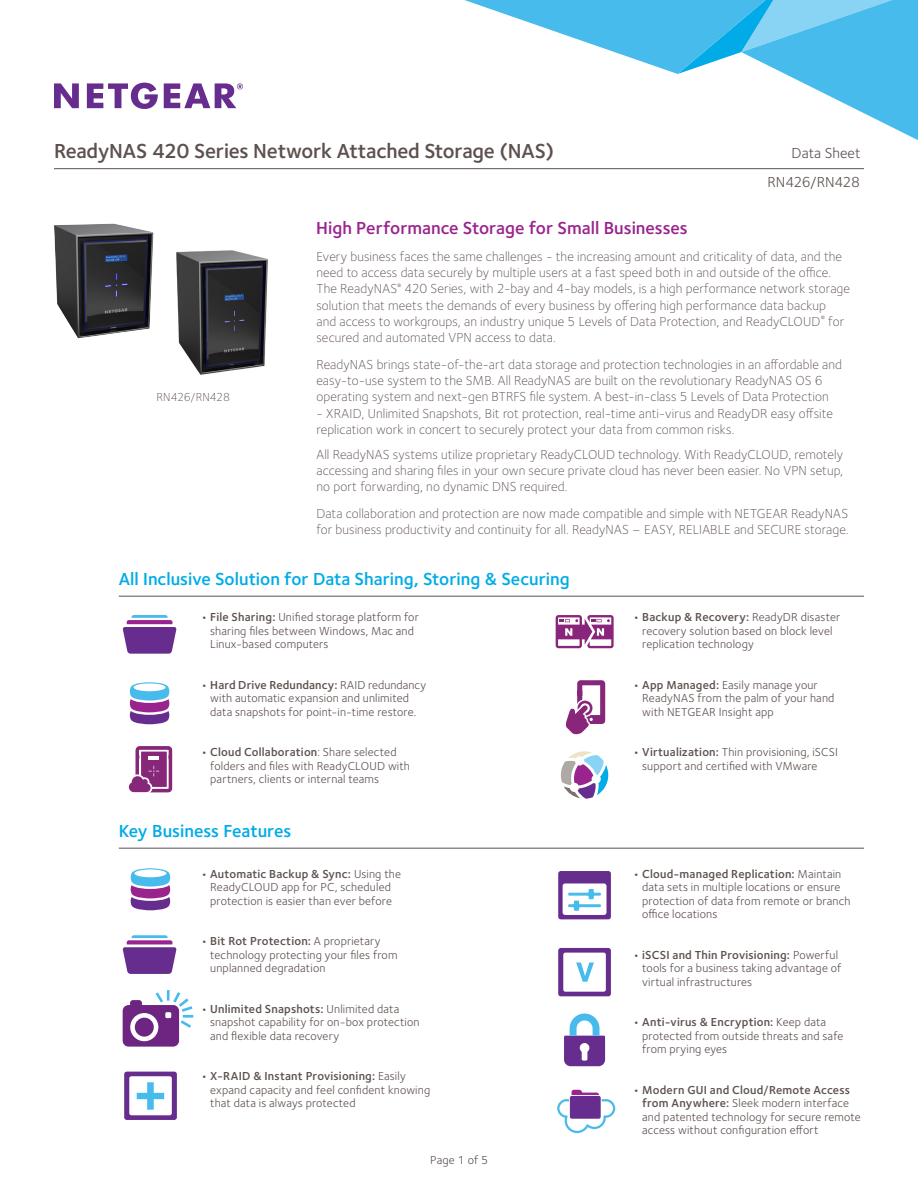
<style>
.page{position:relative;width:918px;height:1188px;background:#fff}
.page>*{position:absolute;margin:0;border:0;box-sizing:border-box;transform-origin:0 0}
.t1{font:600 21px "Foundry Sterling";letter-spacing:-.015em;color:#5d514e}
.Sub_Heads_-_FoundryS{font:600 18px "Foundry Sterling";color:#00abe7}
.Body_Copy_-_FoundryS{font:600 18px "Foundry Sterling";color:#99248e}
.t2{font:15px/30px "Foundry Sterling";letter-spacing:-.005em;color:#5d514e;text-align:right}
.Body_Copy_-_FoundryS-2{font:300 13.5px/16.2px "Foundry Sterling";letter-spacing:.005em;color:#5d514e}
.t3{font:12px/13.5px "Foundry Sterling";letter-spacing:.015em;color:#5d514e}
.Body_Copy_-_FoundryS-3{font:300 12px "Foundry Sterling";letter-spacing:-.01em;color:#5d514e}
.s1{font-weight:600}
</style>
<div class="page">
<svg style="left:464px;top:0;width:454px;height:140px"></svg>
<svg style="left:164px;top:83px;width:79px;height:25px"></svg>
<svg style="left:54px;top:83px;width:25px;height:25px"></svg>
<svg style="left:87px;top:83px;width:71px;height:26px"></svg>
<hr style="left:54px;top:168px;width:810px;height:1px;background:#5d514e">
<hr style="left:119px;top:848px;width:745px;height:1px;background:#5d514e">
<hr style="left:119px;top:596px;width:745px;height:1px;background:#5d514e">
<svg style="left:124px;top:1072px;width:53px;height:48px"></svg>
<svg style="left:561px;top:751px;width:47px;height:48px"></svg>
<svg style="left:130px;top:682px;width:39px;height:42px"></svg>
<svg style="left:131px;top:868px;width:39px;height:42px"></svg>
<svg style="left:564px;top:1014px;width:41px;height:52px"></svg>
<svg style="left:123px;top:615px;width:53px;height:39px"></svg>
<svg style="left:123px;top:935px;width:53px;height:39px"></svg>
<svg style="left:558px;top:948px;width:53px;height:48px"></svg>
<svg style="left:556px;top:615px;width:58px;height:33px"></svg>
<div style="left:123px;top:1005px;width:56px;height:42px;background:#6e2581;border-radius:6px"></div>
<div style="left:130px;top:1013px;width:28px;height:28px;background:#fff;border-radius:50%"></div>
<div style="left:135px;top:1018px;width:19px;height:19px;background:#6e2581;border-radius:50%"></div>
<div style="left:130px;top:1000px;width:12px;height:12px;background:#6e2581;border-radius:3px"></div>
<svg style="left:153px;top:990px;width:41px;height:40px"></svg>
<svg style="left:557px;top:1090px;width:58px;height:43px"></svg>
<svg style="left:558px;top:871px;width:53px;height:48px"></svg>
<svg style="left:128px;top:746px;width:44px;height:47px"></svg>
<svg style="left:565px;top:680px;width:40px;height:55px"></svg>
<img style="left:54px;top:223px;width:100px;height:116px">
<img style="left:176px;top:250px;width:92px;height:125px">
<h1 class="t1" style="left:54px;top:138px;width:502px">ReadyNAS 420 Series Network Attached Storage (NAS)</h1>
<p class="t2" style="left:768px;top:138px;width:95px">Data Sheet<br>RN426/RN428</p>
<p class="Body_Copy_-_FoundryS-3" style="left:157px;top:390px;width:75px">RN426/RN428</p>
<p class="Body_Copy_-_FoundryS" style="left:316px;top:217px;width:373px">High Performance Storage for Small Businesses</p>
<p class="Body_Copy_-_FoundryS-2" style="left:316px;top:248px;width:535px">Every business faces the same challenges - the increasing amount and criticality of data, and the need to access data securely by multiple users at a fast speed both in and outside of the office.<br>The ReadyNAS<sup>®</sup> 420 Series, with 2-bay and 4-bay models, is a high performance network storage solution that meets the demands of every business by offering high performance data backup<br>and access to workgroups, an industry unique 5 Levels of Data Protection, and ReadyCLOUD<sup>®</sup> for secured and automated VPN access to data.</p>
<p class="Body_Copy_-_FoundryS-2" style="left:316px;top:356px;width:527px">ReadyNAS brings state-of-the-art data storage and protection technologies in an affordable and easy-to-use system to the SMB. All ReadyNAS are built on the revolutionary ReadyNAS OS 6 operating system and next-gen BTRFS file system. A best-in-class 5 Levels of Data Protection</p>
<p class="Body_Copy_-_FoundryS-2" style="left:316px;top:405px;width:518px">- XRAID, Unlimited Snapshots, Bit rot protection, real-time anti-virus and ReadyDR easy offsite replication work in concert to securely protect your data from common risks.</p>
<p class="Body_Copy_-_FoundryS-2" style="left:316px;top:446px;width:528px;text-align:justify">All ReadyNAS systems utilize proprietary ReadyCLOUD technology. With ReadyCLOUD, remotely accessing and sharing files in your own secure private cloud has never been easier. No VPN setup, no port forwarding, no dynamic DNS required.</p>
<p class="Body_Copy_-_FoundryS-2" style="left:316px;top:505px;width:534px">Data collaboration and protection are now made compatible and simple with NETGEAR ReadyNAS for business productivity and continuity for all. ReadyNAS – EASY, RELIABLE and SECURE storage.</p>
<p class="Sub_Heads_-_FoundryS" style="left:119px;top:568px;width:452px">All Inclusive Solution for Data Sharing, Storing &amp; Securing</p>
<p class="t3" style="left:210px;top:610px;width:210px;text-indent:-9px"><span class="s1">• File Sharing:</span> Unified storage platform for sharing files between Windows, Mac and<br>Linux-based computers</p>
<p class="t3" style="left:210px;top:678px;width:217px;text-indent:-9px"><span class="s1">• Hard Drive Redundancy:</span> RAID redundancy with automatic expansion and unlimited data snapshots for point-in-time restore.</p>
<p class="t3" style="left:210px;top:745px;width:201px;text-indent:-9px"><span class="s1">• Cloud Collaboration</span>: Share selected folders and files with ReadyCLOUD with partners, clients or internal teams</p>
<p class="Sub_Heads_-_FoundryS" style="left:119px;top:820px;width:174px">Key Business Features</p>
<p class="t3" style="left:202px;top:867px;width:201px;text-align:center"><span class="s1">• Automatic Backup &amp; Sync:</span> Using the<br>ReadyCLOUD app for PC, scheduled protection is easier than ever before</p>
<p class="t3" style="left:210px;top:934px;width:189px;text-indent:-9px"><span class="s1">• Bit Rot Protection:</span> A proprietary technology protecting your files from unplanned degradation</p>
<p class="t3" style="left:210px;top:1002px;width:211px;text-indent:-9px"><span class="s1">• Unlimited Snapshots:</span> Unlimited data snapshot capability for on-box protection and flexible data recovery</p>
<p class="t3" style="left:210px;top:1069px;width:222px;text-indent:-9px"><span class="s1">• X-RAID &amp; Instant Provisioning:</span> Easily expand capacity and feel confident knowing that data is always protected</p>
<p class="t3" style="left:430px;top:1153px;width:60px">Page 1 of 5</p>
<p class="t3" style="left:642px;top:610px;width:200px;text-indent:-9px"><span class="s1">• Backup &amp; Recovery:</span> ReadyDR disaster recovery solution based on block level replication technology</p>
<p class="t3" style="left:642px;top:678px;width:194px;text-indent:-9px"><span class="s1">• App Managed:</span> Easily manage your<br>ReadyNAS from the palm of your hand with NETGEAR Insight app</p>
<p class="t3" style="left:642px;top:745px;width:197px;text-indent:-9px"><span class="s1">• Virtualization:</span> Thin provisioning, iSCSI support and certified with VMware</p>
<p class="t3" style="left:642px;top:867px;width:210px;text-indent:-9px"><span class="s1">• Cloud-managed Replication:</span> Maintain data sets in multiple locations or ensure protection of data from remote or branch office locations</p>
<p class="t3" style="left:642px;top:948px;width:201px;text-indent:-9px"><span class="s1">• iSCSI and Thin Provisioning:</span> Powerful tools for a business taking advantage of virtual infrastructures</p>
<p class="t3" style="left:642px;top:1015px;width:203px;text-indent:-9px"><span class="s1">• Anti-virus &amp; Encryption:</span> Keep data protected from outside threats and safe from prying eyes</p>
<p class="t3" style="left:642px;top:1083px;width:220px;text-indent:-9px"><span class="s1">• Modern GUI and Cloud/Remote Access from Anywhere:</span> Sleek modern interface and patented technology for secure remote access without configuration effort</p>
</div>
